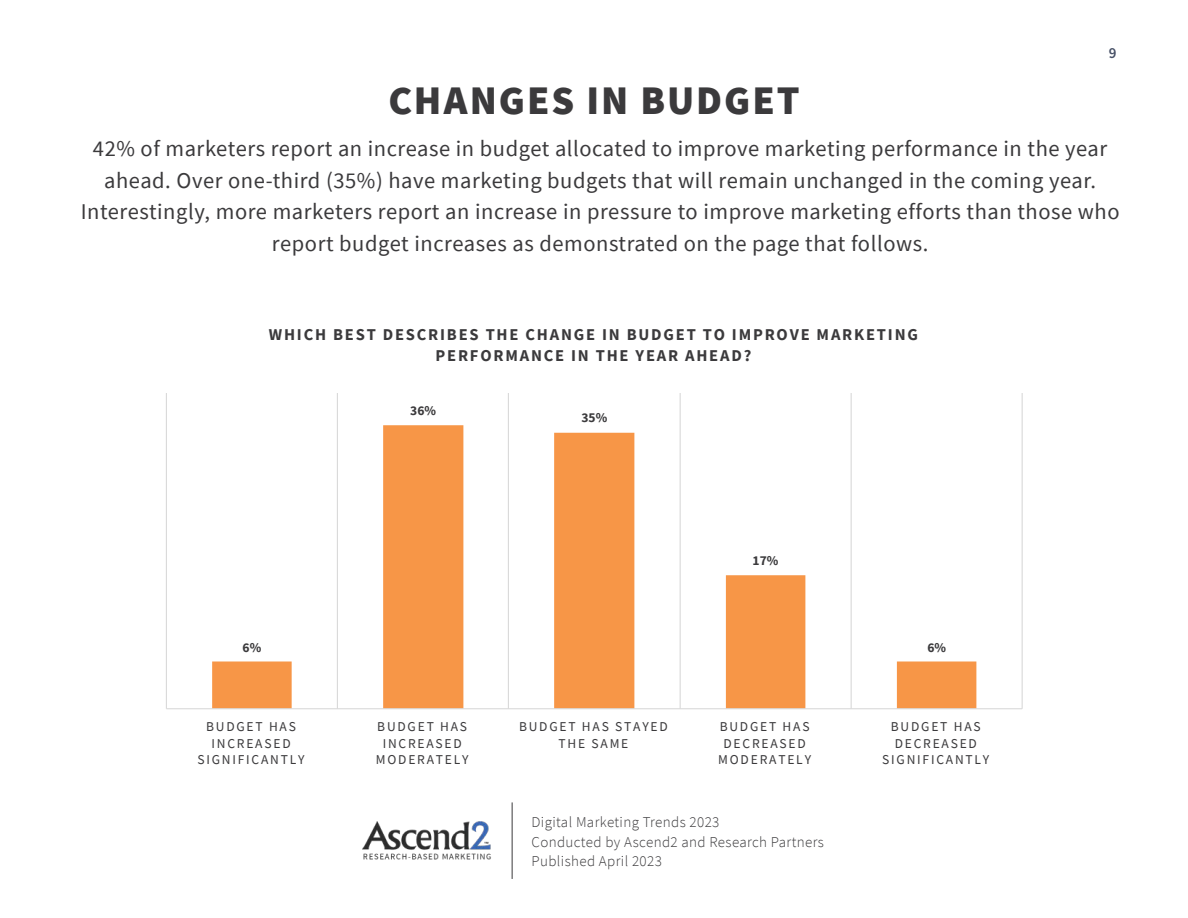
<style>
.page{position:relative;width:1188px;height:918px;background:#fff}
.page>*{position:absolute;margin:0;border:0;box-sizing:border-box;transform-origin:0 0}
.t1{font:900 40.5px "Source Sans Pro";letter-spacing:.045em;color:#3b3a3c}
.t2{font:22.5px/31.5px "Source Sans Pro";letter-spacing:.025em;color:#3b3a3c;text-align:center}
.t3{font:700 16.5px/21px "Source Sans Pro";letter-spacing:.11em;color:#3b3a3c;text-align:center}
.t4{font:300 15px/19.5px "Source Sans Pro";letter-spacing:.025em;color:#3b3a3c}
.t5{font:600 15px "Source Sans Pro";color:#475066}
.t6{font:13.5px/16.5px "Source Sans Pro";letter-spacing:.135em;color:#3b3a3c;text-align:center}
.t7{font:700 13.5px "Source Sans Pro";color:#3b3a3c}
</style>
<div class="page">
<img style="left:363px;top:821px;width:128px;height:39px">
<hr style="left:512px;top:802px;width:1px;height:77px;background:#3b3a3c">
<hr style="left:166px;top:393px;width:1px;height:316px;background:#d9d9d9">
<hr style="left:337px;top:393px;width:1px;height:316px;background:#d9d9d9">
<hr style="left:508px;top:393px;width:1px;height:316px;background:#d9d9d9">
<hr style="left:680px;top:393px;width:1px;height:316px;background:#d9d9d9">
<hr style="left:851px;top:393px;width:1px;height:316px;background:#d9d9d9">
<hr style="left:1022px;top:393px;width:1px;height:316px;background:#d9d9d9">
<svg style="left:212px;top:425px;width:764px;height:283px"></svg>
<hr style="left:166px;top:708px;width:856px;height:1px;background:#d9d9d9">
<p class="t5" style="left:1109px;top:44px;width:9px">9</p>
<h1 class="t1" style="left:388px;top:88px;width:413px">CHANGES IN BUDGET</h1>
<p class="t2" style="left:81px;top:135px;width:1040px">42% of marketers report an increase in budget allocated to improve marketing performance in the year ahead. Over one-third (35%) have marketing budgets that will remain unchanged in the coming year.<br>Interestingly, more marketers report an increase in pressure to improve marketing efforts than those who report budget increases as demonstrated on the page that follows.</p>
<p class="t3" style="left:269px;top:324px;width:651px">WHICH BEST DESCRIBES THE CHANGE IN BUDGET TO IMPROVE MARKETING<br>PERFORMANCE IN THE YEAR AHEAD?</p>
<p class="t7" style="left:243px;top:639px;width:20px">6%</p>
<p class="t7" style="left:410px;top:402px;width:27px">36%</p>
<p class="t7" style="left:581px;top:410px;width:27px">35%</p>
<p class="t7" style="left:753px;top:552px;width:27px">17%</p>
<p class="t7" style="left:927px;top:639px;width:20px">6%</p>
<p class="t6" style="left:197px;top:718px;width:109px">BUDGET HAS<br>INCREASED<br>SIGNIFICANTLY</p>
<p class="t6" style="left:376px;top:718px;width:94px">BUDGET HAS<br>INCREASED<br>MODERATELY</p>
<p class="t6" style="left:519px;top:718px;width:150px">BUDGET HAS STAYED<br>THE SAME</p>
<p class="t6" style="left:718px;top:718px;width:94px">BUDGET HAS<br>DECREASED<br>MODERATELY</p>
<p class="t6" style="left:882px;top:718px;width:109px">BUDGET HAS<br>DECREASED<br>SIGNIFICANTLY</p>
<p class="t4" style="left:532px;top:814px;width:294px">Digital Marketing Trends 2023<br>Conducted by Ascend2 and Research Partners<br>Published April 2023</p>
</div>
